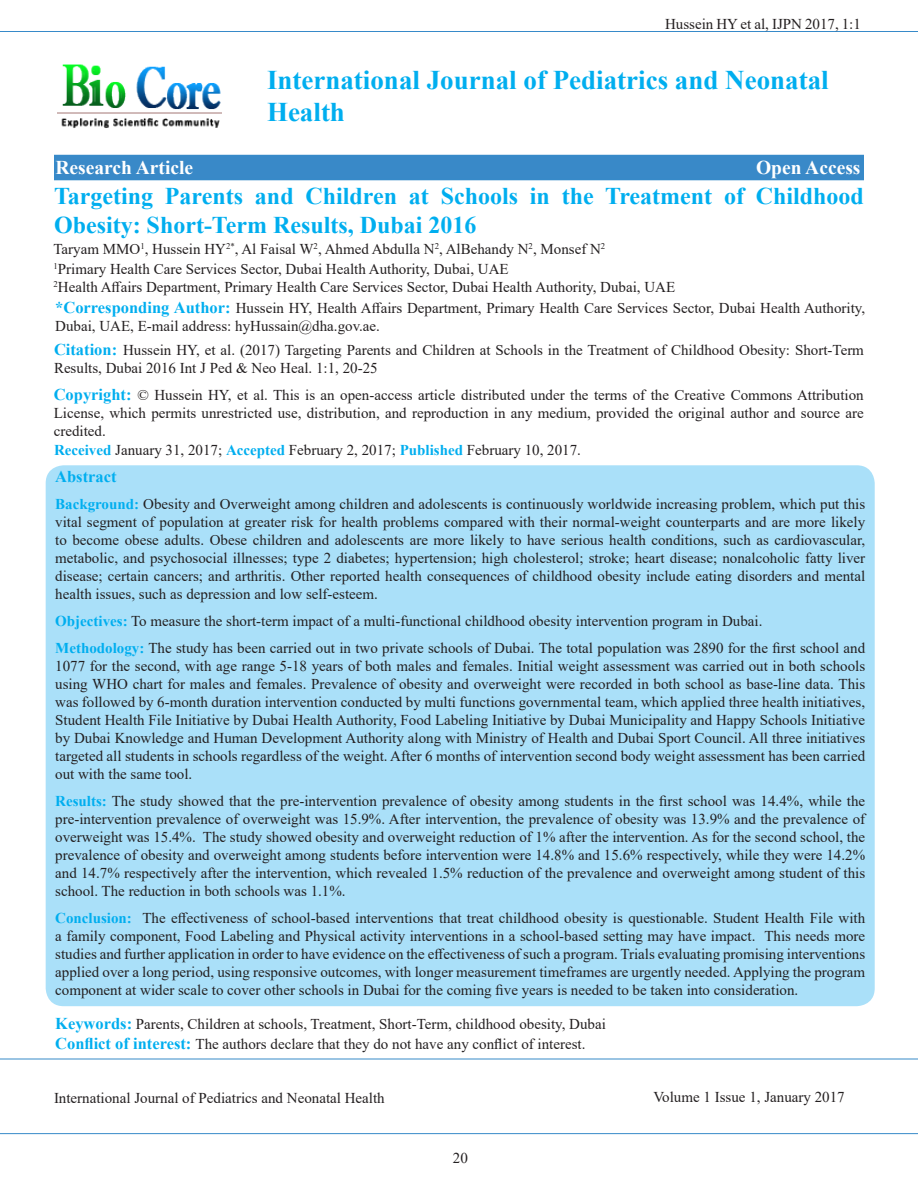
<style>
.page{position:relative;width:918px;height:1188px;background:#fff}
.page>*{position:absolute;margin:0;border:0;box-sizing:border-box;transform-origin:0 0}
.t1{font:700 27px/32.4px "Times New Roman";color:#00aeef}
.t2{font:700 24px/28.8px "Times New Roman";color:#00aeef}
.t3{font:700 19.5px "Times New Roman";color:#fff}
.t4{font:700 16.5px "Times New Roman";color:#00aeef}
.t5{font:15px/18px "Times New Roman";color:#231f20;text-align:justify}
.s1{font-weight:700;font-size:16.5px;color:#00aeef}
.s2{font-weight:700;color:#00aeef}
</style>
<div class="page">
<hr style="left:0;top:31px;width:918px;height:1px;background:#378ac9">
<hr style="left:0;top:1059px;width:918px;height:1px;background:#378ac9">
<hr style="left:0;top:1133px;width:918px;height:1px;background:#378ac9">
<div style="left:54px;top:155px;width:810px;height:25px;background:#3989c8"></div>
<img style="left:58px;top:64px;width:164px;height:64px">
<div style="left:46px;top:465px;width:829px;height:541px;background:#aae0f9;border-radius:18px"></div>
<p class="t5" style="left:665px;top:15px;width:197px">Hussein HY et al, IJPN 2017, 1:1</p>
<p class="t1" style="left:267px;top:63px;width:563px">International Journal of Pediatrics and Neonatal<br>Health</p>
<p class="t3" style="left:56px;top:154px;width:139px">Research Article</p>
<p class="t3" style="left:756px;top:154px;width:106px">Open Access</p>
<p class="t2" style="left:54px;top:181px;width:811px">Targeting Parents and Children at Schools in the Treatment of Childhood<br>Obesity: Short-Term Results, Dubai 2016</p>
<p class="t5" style="left:54px;top:239px;width:553px">Taryam MMO<sup>1</sup>, Hussein HY<sup>2*</sup>, Al Faisal W<sup>2</sup>, Ahmed Abdulla N<sup>2</sup>, AlBehandy N<sup>2</sup>, Monsef N<sup>2</sup></p>
<p class="t5" style="left:54px;top:259px;width:457px"><sup>1</sup>Primary Health Care Services Sector, Dubai Health Authority, Dubai, UAE</p>
<p class="t5" style="left:54px;top:277px;width:623px"><sup>2</sup>Health Affairs Department, Primary Health Care Services Sector, Dubai Health Authority, Dubai, UAE</p>
<p class="t5" style="left:55px;top:298px;width:811px"><span class="s1">*Corresponding Author:</span> Hussein HY, Health Affairs Department, Primary Health Care Services Sector, Dubai Health Authority,<br>Dubai, UAE, E-mail address: hyHussain@dha.gov.ae.</p>
<p class="t5" style="left:54px;top:341px;width:811px"><span class="s1">Citation:</span> Hussein HY, et al. (2017) Targeting Parents and Children at Schools in the Treatment of Childhood Obesity: Short-Term<br>Results, Dubai 2016 Int J Ped &amp; Neo Heal. 1:1, 20-25</p>
<p class="t5" style="left:54px;top:385px;width:812px"><span class="s1">Copyright:</span> © Hussein HY, et al. This is an open-access article distributed under the terms of the Creative Commons Attribution License, which permits unrestricted use, distribution, and reproduction in any medium, provided the original author and source are credited.</p>
<p class="t5" style="left:54px;top:441px;width:529px"><span class="s2">Received</span> January 31, 2017; <span class="s2">Accepted</span> February 2, 2017; <span class="s2">Published</span> February 10, 2017.</p>
<p class="t4" style="left:55px;top:465px;width:63px">Abstract</p>
<p class="t5" style="left:55px;top:495px;width:812px"><span class="s2">Background:</span> Obesity and Overweight among children and adolescents is continuously worldwide increasing problem, which put this vital segment of population at greater risk for health problems compared with their normal-weight counterparts and are more likely to become obese adults. Obese children and adolescents are more likely to have serious health conditions, such as cardiovascular, metabolic, and psychosocial illnesses; type 2 diabetes; hypertension; high cholesterol; stroke; heart disease; nonalcoholic fatty liver disease; certain cancers; and arthritis. Other reported health consequences of childhood obesity include eating disorders and mental health issues, such as depression and low self-esteem.</p>
<p class="t5" style="left:55px;top:612px;width:709px"><span class="s2">Objectives:</span> To measure the short-term impact of a multi-functional childhood obesity intervention program in Dubai.</p>
<p class="t5" style="left:55px;top:639px;width:812px"><span class="s2">Methodology:</span> The study has been carried out in two private schools of Dubai. The total population was 2890 for the first school and 1077 for the second, with age range 5-18 years of both males and females. Initial weight assessment was carried out in both schools using WHO chart for males and females. Prevalence of obesity and overweight were recorded in both school as base-line data. This was followed by 6-month duration intervention conducted by multi functions governmental team, which applied three health initiatives, Student Health File Initiative by Dubai Health Authority, Food Labeling Initiative by Dubai Municipality and Happy Schools Initiative by Dubai Knowledge and Human Development Authority along with Ministry of Health and Dubai Sport Council. All three initiatives targeted all students in schools regardless of the weight. After 6 months of intervention second body weight assessment has been carried out with the same tool.</p>
<p class="t5" style="left:55px;top:792px;width:812px"><span class="s2">Results:</span> The study showed that the pre-intervention prevalence of obesity among students in the first school was 14.4%, while the pre-intervention prevalence of overweight was 15.9%. After intervention, the prevalence of obesity was 13.9% and the prevalence of overweight was 15.4%. The study showed obesity and overweight reduction of 1% after the intervention. As for the second school, the prevalence of obesity and overweight among students before intervention were 14.8% and 15.6% respectively, while they were 14.2% and 14.7% respectively after the intervention, which revealed 1.5% reduction of the prevalence and overweight among student of this school. The reduction in both schools was 1.1%.</p>
<p class="t5" style="left:55px;top:909px;width:812px"><span class="s2">Conclusion:</span> The effectiveness of school-based interventions that treat childhood obesity is questionable. Student Health File with a family component, Food Labeling and Physical activity interventions in a school-based setting may have impact. This needs more studies and further application in order to have evidence on the effectiveness of such a program. Trials evaluating promising interventions applied over a long period, using responsive outcomes, with longer measurement timeframes are urgently needed. Applying the program component at wider scale to cover other schools in Dubai for the coming five years is needed to be taken into consideration.</p>
<p class="t5" style="left:55px;top:1015px;width:552px"><span class="s1">Keywords:</span> Parents, Children at schools, Treatment, Short-Term, childhood obesity, Dubai</p>
<p class="t5" style="left:55px;top:1034px;width:532px"><span class="s1">Conflict of interest:</span> The authors declare that they do not have any conflict of interest.</p>
<p class="t5" style="left:54px;top:1089px;width:332px">International Journal of Pediatrics and Neonatal Health</p>
<p class="t5" style="left:653px;top:1088px;width:193px">Volume 1 Issue 1, January 2017</p>
<p class="t5" style="left:453px;top:1148px;width:16px">20</p>
</div>
